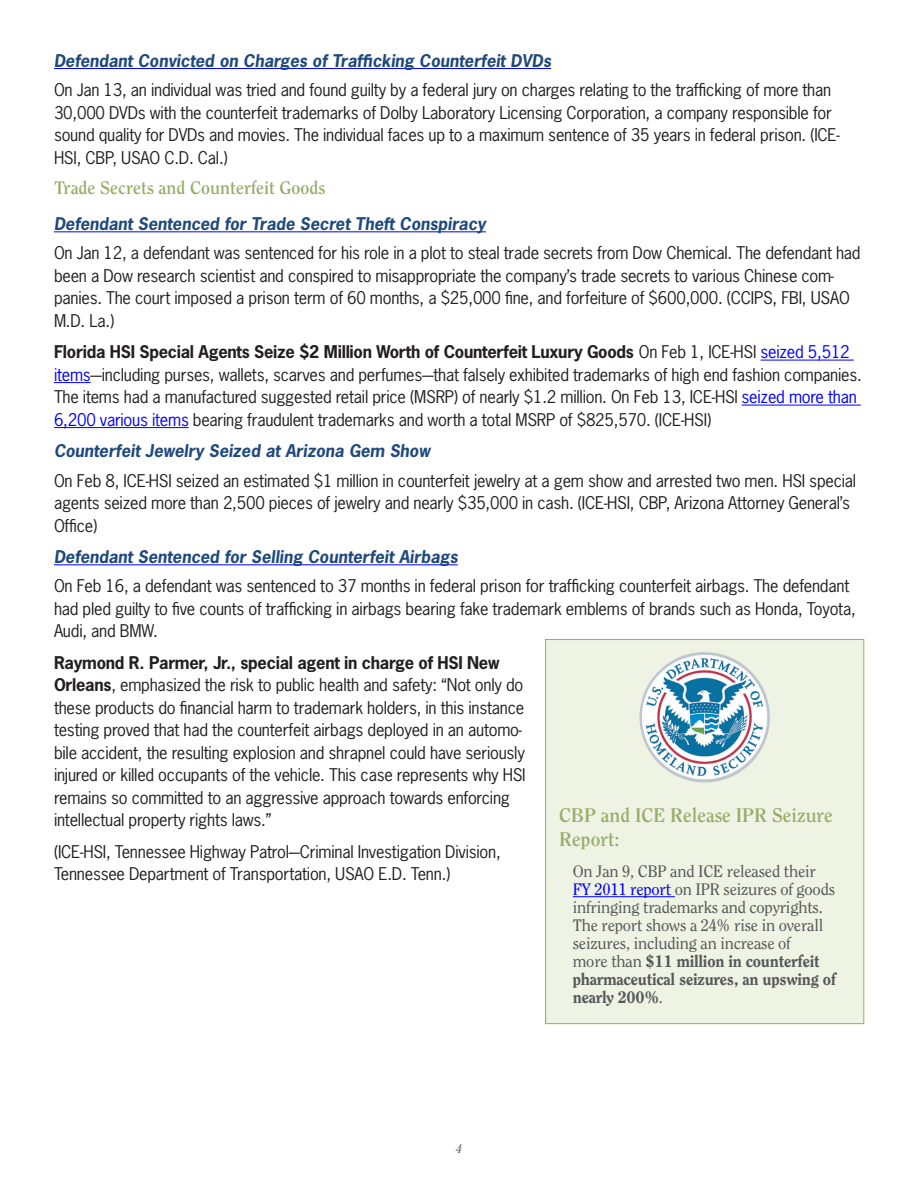
<style>
.page{position:relative;width:918px;height:1188px;background:#fff}
.page>*{position:absolute;margin:0;border:0;box-sizing:border-box;transform-origin:0 0}
.Content_Header_2{font:700 19.5px/23.4px "Clearface Std";color:#96ac67}
.Contents_Header{font:700 18px "Clearface Std";color:#96ac67}
.Text{font:16.5px/22.5px "News Gothic Std";letter-spacing:-.015em;color:#231f20}
.Box_Text{font:16.5px/18px "Clearface Std";letter-spacing:-.015em;color:#57585a}
.Region_Subhead_2{font:italic 700 16.5px "News Gothic Std";color:#1f497d}
.t1{font:italic 12px "Clearface Std";color:#57585a}
.s1{font-weight:700}
.s2{color:#00f}
.s3{font-weight:800}
</style>
<div class="page">
<hr style="left:54px;top:68px;width:497px;height:1px;background:#00f">
<hr style="left:54px;top:231px;width:432px;height:1px;background:#00f">
<hr style="left:761px;top:360px;width:93px;height:1px;background:#00f">
<hr style="left:54px;top:382px;width:37px;height:1px;background:#00f">
<hr style="left:742px;top:405px;width:119px;height:1px;background:#00f">
<hr style="left:54px;top:427px;width:135px;height:1px;background:#00f">
<hr style="left:54px;top:564px;width:404px;height:1px;background:#00f">
<div style="left:546px;top:640px;width:318px;height:384px;background:#eef3e3"></div>
<hr style="left:573px;top:896px;width:102px;height:1px;background:#00f">
<div style="left:545px;top:639px;width:319px;height:385px;border:1px solid #96ac67"></div>
<img style="left:640px;top:652px;width:90px;height:130px">
<p class="Region_Subhead_2" style="left:54px;top:50px;width:499px">Defendant Convicted on Charges of Trafficking Counterfeit DVDs</p>
<p class="Text" style="left:54px;top:78px;width:787px">On Jan 13, an individual was tried and found guilty by a federal jury on charges relating to the trafficking of more than 30,000 DVDs with the counterfeit trademarks of Dolby Laboratory Licensing Corporation, a company responsible for sound quality for DVDs and movies. The individual faces up to a maximum sentence of 35 years in federal prison. (ICE-HSI, CBP, USAO C.D. Cal.)</p>
<p class="Contents_Header" style="left:54px;top:177px;width:273px">Trade Secrets and Counterfeit Goods</p>
<p class="Region_Subhead_2" style="left:54px;top:213px;width:433px">Defendant Sentenced for Trade Secret Theft Conspiracy</p>
<p class="Text" style="left:54px;top:242px;width:808px">On Jan 12, a defendant was sentenced for his role in a plot to steal trade secrets from Dow Chemical. The defendant had been a Dow research scientist and conspired to misappropriate the company’s trade secrets to various Chinese com&shy;panies. The court imposed a prison term of 60 months, a $25,000 fine, and forfeiture of $600,000. (CCIPS, FBI, USAO M.D. La.)</p>
<p class="Text" style="left:54px;top:341px;width:809px"><span class="s1">Florida HSI Special Agents Seize $2 Million Worth of Counterfeit Luxury Goods</span> On Feb 1, ICE-HSI <span class="s2">seized 5,512 items</span>-–including purses, wallets, scarves and perfumes-–that falsely exhibited trademarks of high end fashion companies.<br>The items had a manufactured suggested retail price (MSRP) of nearly $1.2 million. On Feb 13, ICE-HSI <span class="s2">seized more than 6,200 various items</span> bearing fraudulent trademarks and worth a total MSRP of $825,570. (ICE-HSI)</p>
<p class="Region_Subhead_2" style="left:54px;top:440px;width:378px">Counterfeit Jewelry Seized at Arizona Gem Show</p>
<p class="Text" style="left:54px;top:469px;width:804px">On Feb 8, ICE-HSI seized an estimated $1 million in counterfeit jewelry at a gem show and arrested two men. HSI special agents seized more than 2,500 pieces of jewelry and nearly $35,000 in cash. (ICE-HSI, CBP, Arizona Attorney General’s<br>Office)</p>
<p class="Region_Subhead_2" style="left:54px;top:546px;width:405px">Defendant Sentenced for Selling Counterfeit Airbags</p>
<p class="Text" style="left:54px;top:575px;width:803px">On Feb 16, a defendant was sentenced to 37 months in federal prison for trafficking counterfeit airbags. The defendant had pled guilty to five counts of trafficking in airbags bearing fake trademark emblems of brands such as Honda, Toyota,<br>Audi, and BMW.</p>
<p class="Text" style="left:54px;top:651px;width:473px"><span class="s1">Raymond R. Parmer, Jr., special agent in charge of HSI New Orleans</span>, emphasized the risk to public health and safety: “Not only do these products do financial harm to trademark holders, in this instance testing proved that had the counterfeit airbags deployed in an automo&shy;bile accident, the resulting explosion and shrapnel could have seriously injured or killed occupants of the vehicle. This case represents why HSI remains so committed to an aggressive approach towards enforcing intellectual property rights laws.”</p>
<p class="Text" style="left:54px;top:840px;width:448px">(ICE-HSI, Tennessee Highway Patrol-–Criminal Investigation Division,<br>Tennessee Department of Transportation, USAO E.D. Tenn.)</p>
<p class="Content_Header_2" style="left:559px;top:804px;width:275px">CBP and ICE Release IPR Seizure<br>Report:</p>
<p class="Box_Text" style="left:573px;top:862px;width:265px">On Jan 9, CBP and ICE released their <span class="s2">FY 2011 report</span> on IPR seizures of goods infringing trademarks and copyrights.<br>The report shows a 24% rise in overall seizures, including an increase of<br>more than <span class="s3">$11 million in counterfeit pharmaceutical seizures, an upswing of nearly 200%</span>.</p>
<p class="t1" style="left:456px;top:1141px;width:7px">4</p>
</div>
